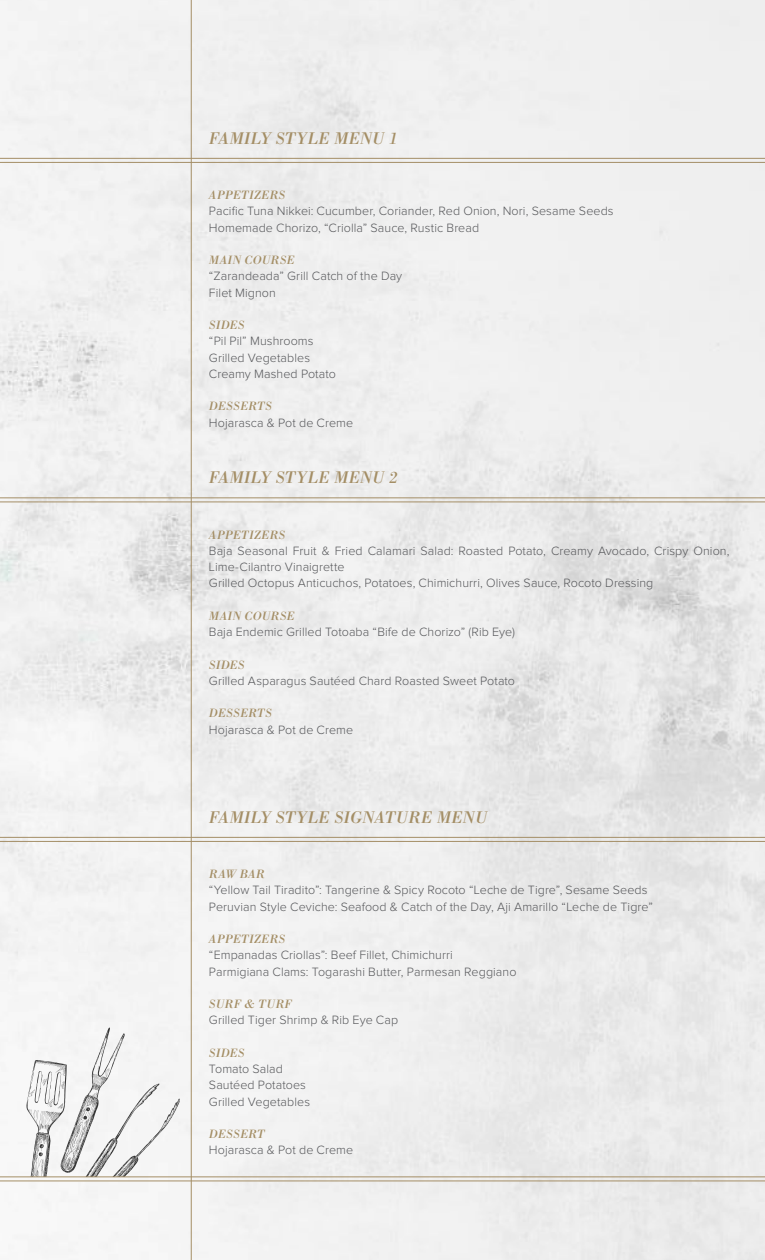
<style>
.page{position:relative;width:765px;height:1260px;background:#fff}
.page>*{position:absolute;margin:0;border:0;box-sizing:border-box;transform-origin:0 0}
.t1{font:italic 17.5px "Bodoni Std";letter-spacing:-.015em;color:#a48e65}
.t2{font:300 12.5px/16.2px "Proxima Nova";letter-spacing:.005em;color:#57585b}
.t3{font:italic 12.5px "Bodoni Std";letter-spacing:-.005em;color:#a48e65}
</style>
<div class="page">
<hr style="left:191px;top:0;width:1px;height:1260px;background:#a48e65">
<hr style="left:0;top:162px;width:765px;height:1px;background:#a48e66">
<hr style="left:0;top:158px;width:765px;height:1px;background:#a48e66">
<hr style="left:0;top:841px;width:765px;height:1px;background:#a48e66">
<hr style="left:0;top:837px;width:765px;height:1px;background:#a48e66">
<hr style="left:0;top:502px;width:765px;height:1px;background:#a48e66">
<hr style="left:0;top:498px;width:765px;height:1px;background:#a48e66">
<svg style="left:26px;top:1028px;width:154px;height:149px"></svg>
<hr style="left:0;top:1181px;width:765px;height:1px;background:#a48e66">
<hr style="left:0;top:1177px;width:765px;height:1px;background:#a48e66">
<h1 class="t1" style="left:209px;top:127px;width:190px">FAMILY STYLE MENU 1</h1>
<p class="t3" style="left:209px;top:187px;width:78px">APPETIZERS</p>
<p class="t2" style="left:209px;top:204px;width:406px">Pacific Tuna Nikkei: Cucumber, Coriander, Red Onion, Nori, Sesame Seeds<br>Homemade Chorizo, “Criolla” Sauce, Rustic Bread</p>
<p class="t3" style="left:209px;top:252px;width:87px">MAIN COURSE</p>
<p class="t2" style="left:209px;top:269px;width:195px">“Zarandeada” Grill Catch of the Day<br>Filet Mignon</p>
<p class="t3" style="left:209px;top:317px;width:37px">SIDES</p>
<p class="t2" style="left:209px;top:334px;width:129px">“Pil Pil” Mushrooms<br>Grilled Vegetables<br>Creamy Mashed Potato</p>
<p class="t3" style="left:209px;top:399px;width:65px">DESSERTS</p>
<p class="t2" style="left:209px;top:415px;width:146px">Hojarasca &amp; Pot de Creme</p>
<h1 class="t1" style="left:209px;top:467px;width:190px">FAMILY STYLE MENU 2</h1>
<p class="t3" style="left:209px;top:527px;width:78px">APPETIZERS</p>
<p class="t2" style="left:209px;top:543px;width:522px">Baja Seasonal Fruit &amp; Fried Calamari Salad: Roasted Potato, Creamy Avocado, Crispy Onion,<br>Lime-Cilantro Vinaigrette<br>Grilled Octopus Anticuchos, Potatoes, Chimichurri, Olives Sauce, Rocoto Dressing</p>
<p class="t3" style="left:209px;top:608px;width:87px">MAIN COURSE</p>
<p class="t2" style="left:209px;top:624px;width:308px">Baja Endemic Grilled Totoaba “Bife de Chorizo” (Rib Eye)</p>
<p class="t3" style="left:209px;top:657px;width:37px">SIDES</p>
<p class="t2" style="left:209px;top:673px;width:308px">Grilled Asparagus Sautéed Chard Roasted Sweet Potato</p>
<p class="t3" style="left:209px;top:706px;width:65px">DESSERTS</p>
<p class="t2" style="left:209px;top:722px;width:146px">Hojarasca &amp; Pot de Creme</p>
<h1 class="t1" style="left:209px;top:806px;width:280px">FAMILY STYLE SIGNATURE MENU</h1>
<p class="t3" style="left:209px;top:866px;width:57px">RAW BAR</p>
<p class="t2" style="left:209px;top:883px;width:445px">“Yellow Tail Tiradito”: Tangerine &amp; Spicy Rocoto “Leche de Tigre”, Sesame Seeds<br>Peruvian Style Ceviche: Seafood &amp; Catch of the Day, Aji Amarillo “Leche de Tigre”</p>
<p class="t3" style="left:209px;top:931px;width:78px">APPETIZERS</p>
<p class="t2" style="left:209px;top:948px;width:309px">“Empanadas Criollas”: Beef Fillet, Chimichurri<br>Parmigiana Clams: Togarashi Butter, Parmesan Reggiano</p>
<p class="t3" style="left:209px;top:996px;width:85px">SURF &amp; TURF</p>
<p class="t2" style="left:209px;top:1013px;width:191px">Grilled Tiger Shrimp &amp; Rib Eye Cap</p>
<p class="t3" style="left:209px;top:1045px;width:37px">SIDES</p>
<p class="t2" style="left:209px;top:1061px;width:103px">Tomato Salad<br>Sautéed Potatoes<br>Grilled Vegetables</p>
<p class="t3" style="left:209px;top:1126px;width:58px">DESSERT</p>
<p class="t2" style="left:209px;top:1143px;width:146px">Hojarasca &amp; Pot de Creme</p>
</div>
